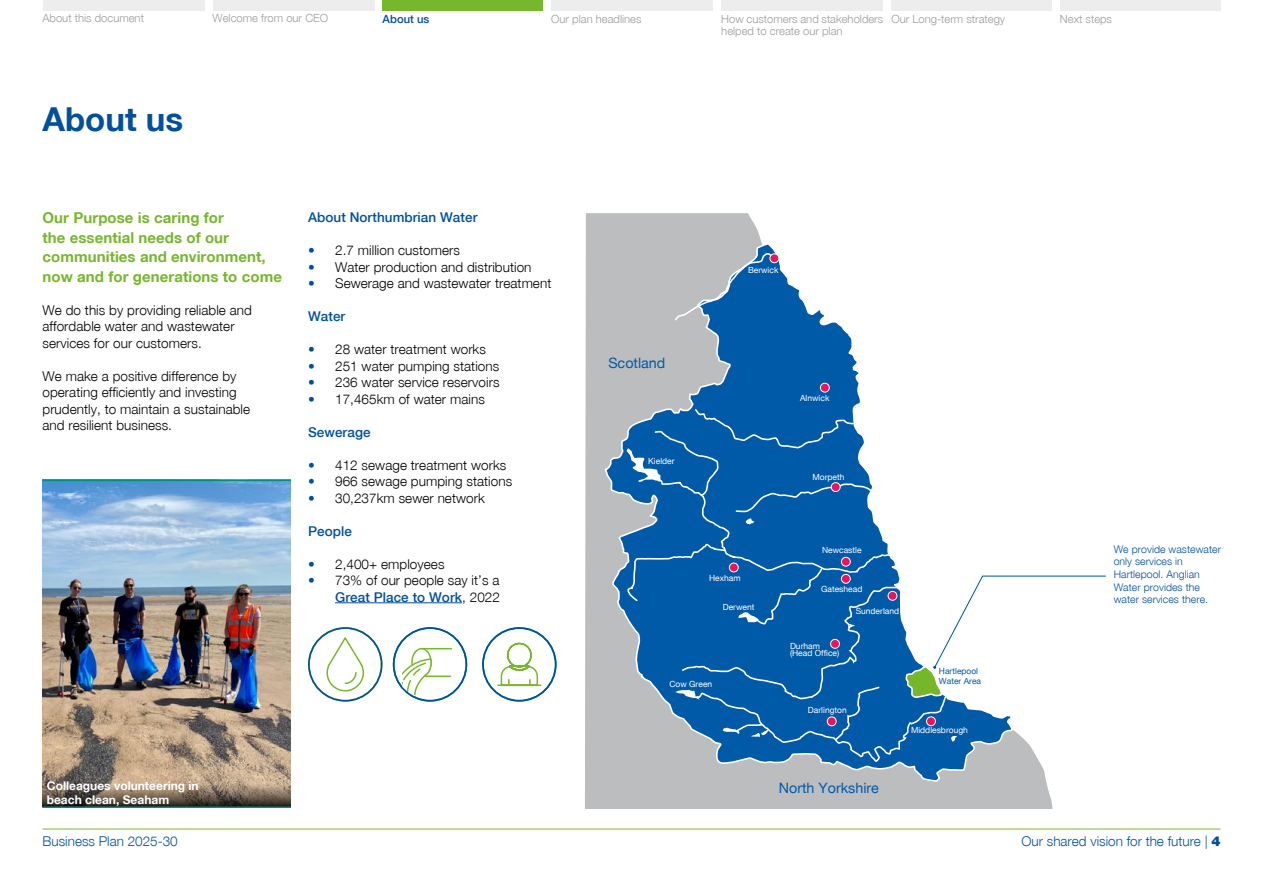
<style>
.page{position:relative;width:1263px;height:893px;background:#fff}
.page>*{position:absolute;margin:0;border:0;box-sizing:border-box;transform-origin:0 0}
.t1{font:33px "Helvetica Neue Bold WHAM";color:#02509d}
.t2{font:15px/19.5px "Helvetica Neue Bold WHAM";letter-spacing:.005em;color:#76b72d}
.t3{font:14.25px "Helvetica Neue Roman WHAM";color:#005aa8}
.t4{font:13.5px/16.5px "Helvetica Neue Light WHAM";letter-spacing:.005em;color:#000}
.t5{font:13.5px "Helvetica Neue Medium WHAM";letter-spacing:.005em;color:#004f9f}
.t6{font:13.5px "Helvetica Neue Light WHAM";color:#05509d}
.t7{font:12px/14.4px "Helvetica Neue Bold WHAM";color:#fff}
.t8{font:11.25px/12px "Helvetica Neue Light WHAM";color:#9d9d9c}
.t9{font:11.25px "Helvetica Neue Medium WHAM";color:#004f9f}
.t10{font:10.5px/12.6px "Helvetica Neue Light WHAM";letter-spacing:.005em;color:#004f9f}
.t11{font:8.4px/7.4px "Helvetica Neue Roman WHAM";color:#fff}
.t12{font:8.4px/9.6px "Helvetica Neue Roman WHAM";color:#005aa8}
.s1{color:#004f9f}
.s2{font-family:"Helvetica Neue Light WHAM";color:#000}
.s3{font-family:"Helvetica Neue Black WHAM"}
</style>
<div class="page">
<hr style="left:43px;top:829px;width:1177px;height:1px;background:#76b72d">
<div style="left:43px;top:0;width:161px;height:10px;background:#ededed"></div>
<div style="left:551px;top:0;width:162px;height:10px;background:#ededed"></div>
<div style="left:213px;top:0;width:162px;height:10px;background:#ededed"></div>
<div style="left:891px;top:0;width:161px;height:10px;background:#ededed"></div>
<div style="left:721px;top:0;width:162px;height:10px;background:#ededed"></div>
<div style="left:383px;top:0;width:160px;height:10px;background:#76b72d"></div>
<div style="left:1060px;top:0;width:160px;height:10px;background:#ededed"></div>
<img style="left:43px;top:481px;width:248px;height:303px">
<svg style="left:43px;top:784px;width:248px;height:22px;background:#6d5f50"></svg>
<hr style="left:335px;top:602px;width:127px;height:1px;background:#004f9f">
<svg style="left:308px;top:627px;width:74px;height:75px"></svg>
<svg style="left:393px;top:627px;width:74px;height:75px"></svg>
<svg style="left:482px;top:627px;width:74px;height:75px"></svg>
<svg style="left:585px;top:213px;width:467px;height:595px;fill:#bcbdbf"></svg>
<svg style="left:604px;top:242px;width:409px;height:540px"></svg>
<svg style="left:674px;top:254px;width:100px;height:68px;background:#6992b7"></svg>
<div style="left:770px;top:254px;width:9px;height:9px;background:#ed135a;border-radius:50%"></div>
<div style="left:769px;top:253px;width:10px;height:10px;border:1px solid #fff;border-radius:50%"></div>
<div style="left:820px;top:383px;width:9px;height:9px;background:#ed135a;border-radius:50%"></div>
<div style="left:820px;top:383px;width:10px;height:9px;border:1px solid #fff;border-radius:50%"></div>
<hr style="left:43px;top:806px;width:248px;height:2px;background:#00907e">
<hr style="left:43px;top:480px;width:248px;height:1px;background:#00907e">
<svg style="left:626px;top:408px;width:480px;height:354px"></svg>
<p class="t8" style="left:43px;top:12px;width:103px">About this document</p>
<p class="t8" style="left:213px;top:12px;width:117px">Welcome from our CEO</p>
<p class="t8" style="left:721px;top:13px;width:163px">How customers and stakeholders helped to create our plan</p>
<p class="t9" style="left:383px;top:12px;width:48px">About us</p>
<p class="t8" style="left:551px;top:13px;width:92px">Our plan headlines</p>
<p class="t8" style="left:891px;top:13px;width:115px">Our Long-term strategy</p>
<p class="t8" style="left:1060px;top:13px;width:54px">Next steps</p>
<h1 class="t1" style="left:43px;top:99px;width:142px">About us</h1>
<p class="t2" style="left:43px;top:208px;width:241px">Our Purpose is caring for<br>the essential needs of our communities and environment, now and for generations to come</p>
<p class="t4" style="left:43px;top:301px;width:211px">We do this by providing reliable and affordable water and wastewater services for our customers.</p>
<p class="t4" style="left:43px;top:367px;width:209px">We make a positive difference by operating efficiently and investing prudently, to maintain a sustainable and resilient business.</p>
<p class="t5" style="left:308px;top:209px;width:171px">About Northumbrian Water</p>
<p class="t4" style="left:308px;top:242px;width:153px"><span class="s1">•</span> 2.7 million customers</p>
<p class="t4" style="left:308px;top:258px;width:225px"><span class="s1">•</span> Water production and distribution</p>
<p class="t4" style="left:308px;top:275px;width:245px"><span class="s1">•</span> Sewerage and wastewater treatment</p>
<p class="t5" style="left:308px;top:308px;width:39px">Water</p>
<p class="t4" style="left:308px;top:341px;width:179px"><span class="s1">•</span> 28 water treatment works</p>
<p class="t4" style="left:308px;top:357px;width:193px"><span class="s1">•</span> 251 water pumping stations</p>
<p class="t4" style="left:308px;top:374px;width:193px"><span class="s1">•</span> 236 water service reservoirs</p>
<p class="t4" style="left:308px;top:390px;width:178px"><span class="s1">•</span> 17,465km of water mains</p>
<p class="t5" style="left:308px;top:424px;width:64px">Sewerage</p>
<p class="t4" style="left:308px;top:456px;width:200px"><span class="s1">•</span> 412 sewage treatment works</p>
<p class="t4" style="left:308px;top:473px;width:206px"><span class="s1">•</span> 966 sewage pumping stations</p>
<p class="t4" style="left:308px;top:489px;width:178px"><span class="s1">•</span> 30,237km sewer network</p>
<p class="t5" style="left:308px;top:523px;width:45px">People</p>
<p class="t4" style="left:308px;top:555px;width:138px"><span class="s1">•</span> 2,400+ employees</p>
<p class="t4" style="left:308px;top:572px;width:193px"><span class="s1">•</span> 73% of our people say it’s a</p>
<p class="t5" style="left:335px;top:589px;width:166px">Great Place to Work<span class="s2">, 2022</span></p>
<p class="t7" style="left:47px;top:778px;width:153px">Colleagues volunteering in beach clean, Seaham</p>
<p class="t11" style="left:748px;top:266px;width:32px">Berwick</p>
<p class="t3" style="left:608px;top:355px;width:58px">Scotland</p>
<p class="t11" style="left:648px;top:457px;width:28px">Kielder</p>
<p class="t11" style="left:800px;top:394px;width:31px">Alnwick</p>
<p class="t11" style="left:812px;top:473px;width:33px">Morpeth</p>
<p class="t11" style="left:709px;top:574px;width:33px">Hexham</p>
<p class="t11" style="left:723px;top:603px;width:33px">Derwent</p>
<p class="t11" style="left:669px;top:681px;width:44px">Cow Green</p>
<p class="t11" style="left:822px;top:546px;width:41px">Newcastle</p>
<p class="t11" style="left:821px;top:586px;width:43px">Gateshead</p>
<p class="t11" style="left:790px;top:642px;width:51px">Durham (Head Office)</p>
<p class="t11" style="left:856px;top:607px;width:45px">Sunderland</p>
<p class="t11" style="left:808px;top:706px;width:40px">Darlington</p>
<p class="t12" style="left:939px;top:666px;width:44px">Hartlepool<br>Water Area</p>
<p class="t11" style="left:911px;top:727px;width:58px">Middlesbrough</p>
<p class="t3" style="left:779px;top:779px;width:102px">North Yorkshire</p>
<p class="t10" style="left:1114px;top:543px;width:109px">We provide wastewater only services in<br>Hartlepool. Anglian<br>Water provides the water services there.</p>
<p class="t6" style="left:43px;top:833px;width:137px">Business Plan 2025-30</p>
<p class="t6" style="left:1022px;top:833px;width:200px">Our shared vision for the future | <span class="s3">4</span></p>
</div>
